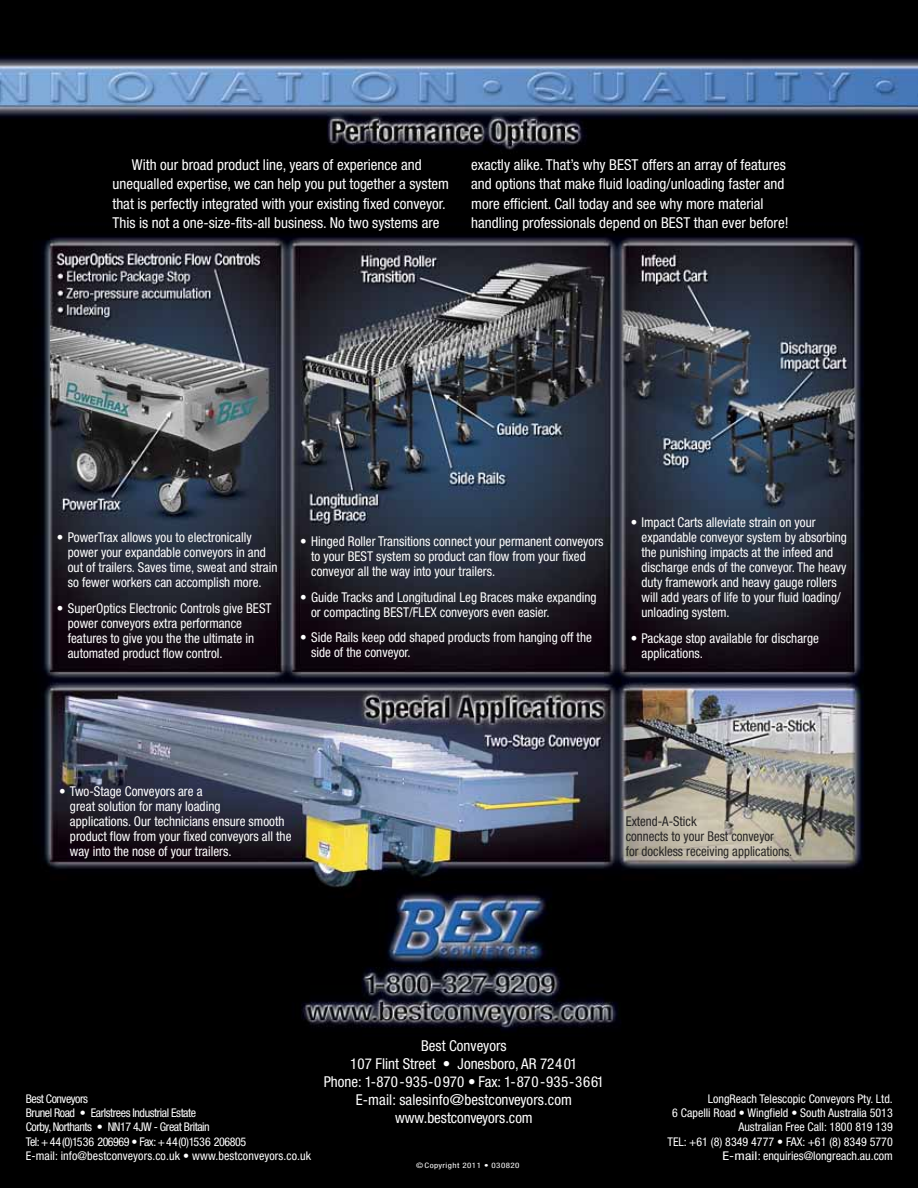
<style>
.page{position:relative;width:918px;height:1188px;background:#fff}
.page>*{position:absolute;margin:0;border:0;box-sizing:border-box;transform-origin:0 0}
.t1{font:condensed 15px/19.5px "Helvetica Neue";color:#fff}
.t2{font:condensed 13.5px/15px "Helvetica Neue";color:#fff}
.t3{font:condensed 13.5px/15px "Helvetica Neue";color:#272525;scale:.95 1}
.t4{font:condensed 12px/14.2px "Helvetica Neue";letter-spacing:-.04em;color:#fff}
.t5{font:condensed 12px/14.2px "Helvetica Neue";color:#fff;text-align:right}
.t6{font:condensed 7.5px "Helvetica Neue";letter-spacing:.05em;color:#fff;scale:1.2 1}
</style>
<div class="page">
<img style="left:0;top:0;width:918px;height:1188px">
<p class="t1" style="left:112px;top:156px;width:338px;text-indent:20px">With our broad product line, years of experience and unequalled expertise, we can help you put together a system that is perfectly integrated with your existing fixed conveyor.<br>This is not a one-size-fits-all business. No two systems are</p>
<p class="t1" style="left:471px;top:156px;width:319px">exactly alike. That’s why BEST offers an array of features and options that make fluid loading/unloading faster and more efficient. Call today and see why more material handling professionals depend on BEST than ever before!</p>
<p class="t2" style="left:68px;top:531px;width:211px;text-indent:-11px">• PowerTrax allows you to electronically power your expandable conveyors in and out of trailers. Saves time, sweat and strain so fewer workers can accomplish more.</p>
<p class="t2" style="left:68px;top:602px;width:205px;text-indent:-11px">• SuperOptics Electronic Controls give BEST power conveyors extra performance features to give you the the ultimate in automated product flow control.</p>
<p class="t2" style="left:311px;top:535px;width:294px;text-indent:-11px">• Hinged Roller Transitions connect your permanent conveyors to your BEST system so product can flow from your fixed conveyor all the way into your trailers.</p>
<p class="t2" style="left:311px;top:591px;width:287px;text-indent:-11px">• Guide Tracks and Longitudinal Leg Braces make expanding or compacting BEST/FLEX conveyors even easier.</p>
<p class="t2" style="left:311px;top:631px;width:282px;text-indent:-11px">• Side Rails keep odd shaped products from hanging off the side of the conveyor.</p>
<p class="t2" style="left:642px;top:516px;width:207px;text-indent:-11px">• Impact Carts alleviate strain on your expandable conveyor system by absorbing the punishing impacts at the infeed and discharge ends of the conveyor. The heavy duty framework and heavy gauge rollers will add years of life to your fluid loading/ unloading system.</p>
<p class="t2" style="left:642px;top:632px;width:179px;text-indent:-11px">• Package stop available for discharge applications.</p>
<p class="t2" style="left:70px;top:785px;width:223px;text-indent:-11px">• Two-Stage Conveyors are a<br>great solution for many loading<br>applications. Our technicians ensure smooth product flow from your fixed conveyors all the way into the nose of your trailers.</p>
<p class="t3" style="left:626px;top:815px;width:177px">Extend-A-Stick<br>connects to your Best conveyor<br>for dockless receiving applications.</p>
<p class="t4" style="left:26px;top:1092px;width:287px">Best Conveyors<br>Brunel Road • Earlstrees Industrial Estate<br>Corby, Northants • NN17 4JW - Great Britain<br>Tel: +44(0)1536 206969 • Fax: +44(0)1536 206805<br>E-mail: info@bestconveyors.co.uk • www.bestconveyors.co.uk</p>
<p class="t1" style="left:324px;top:1038px;width:282px;line-height:18px;text-align:center">Best Conveyors<br>107 Flint Street • Jonesboro, AR 72401<br>Phone: 1-870-935-0970 • Fax: 1-870-935-3661<br>E-mail: salesinfo@bestconveyors.com www.bestconveyors.com</p>
<p class="t6" style="left:416px;top:1162px;width:88px">©Copyright 2011 • 030820</p>
<p class="t5" style="left:668px;top:1092px;width:227px">LongReach Telescopic Conveyors Pty. Ltd.<br>6 Capelli Road • Wingfield • South Australia 5013<br>Australian Free Call: 1800 819 139<br>TEL: +61 (8) 8349 4777 • FAX: +61 (8) 8349 5770<br>E-mail: enquiries@longreach.au.com</p>
</div>
